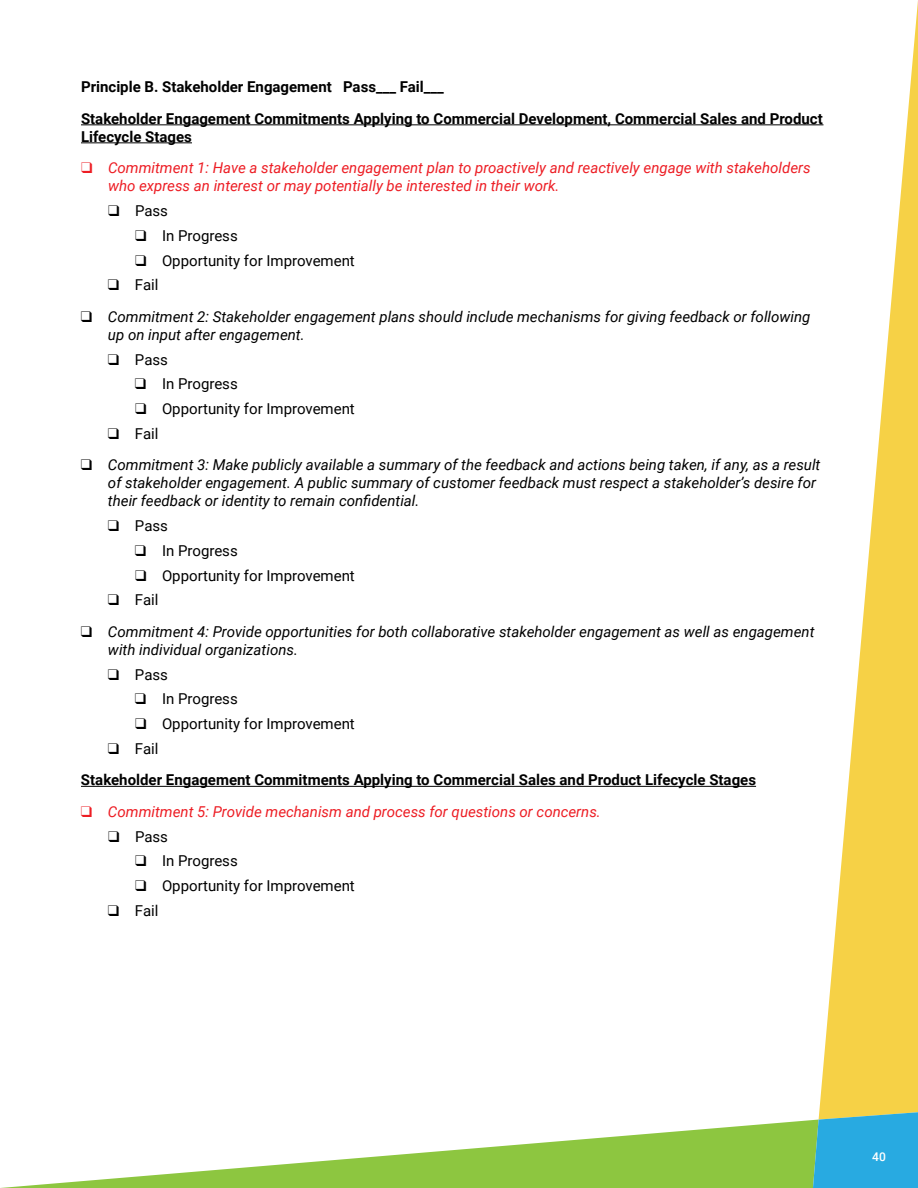
<style>
.page{position:relative;width:918px;height:1188px;background:#fff}
.page>*{position:absolute;margin:0;border:0;box-sizing:border-box;transform-origin:0 0}
.t1{font:italic 15px/18px "Roboto";color:#000}
.t2{font:700 15px/31.5px "Roboto";color:#000}
.t3{font:15px "Roboto";color:#000}
.t4{font:italic 15px/18px "Roboto";color:#ed1d24}
.t5{font:500 12px "Roboto";color:#fff}
.s1{font-weight:400}
</style>
<div class="page">
<svg style="left:1px;top:1120px;width:812px;height:68px"></svg>
<svg style="left:819px;top:1px;width:99px;height:1111px"></svg>
<svg style="left:813px;top:1112px;width:105px;height:76px"></svg>
<hr style="left:81px;top:124px;width:743px;height:1px;background:#000">
<hr style="left:81px;top:142px;width:111px;height:1px;background:#000">
<hr style="left:81px;top:786px;width:675px;height:1px;background:#000">
<p class="t2" style="left:81px;top:71px;width:743px">Principle B. Stakeholder Engagement Pass___ Fail___<br>Stakeholder Engagement Commitments Applying to Commercial Development, Commercial Sales and Product</p>
<p class="t2" style="left:81px;top:120px;width:113px">Lifecycle Stages</p>
<p class="t4" style="left:108px;top:158px;width:704px;text-indent:-27px">❑ Commitment 1: Have a stakeholder engagement plan to proactively and reactively engage with stakeholders who express an interest or may potentially be interested in their work.</p>
<p class="t3" style="left:108px;top:200px;width:62px">❑ Pass</p>
<p class="t3" style="left:135px;top:225px;width:104px">❑ In Progress</p>
<p class="t3" style="left:135px;top:250px;width:221px">❑ Opportunity for Improvement</p>
<p class="t3" style="left:108px;top:274px;width:52px">❑ Fail</p>
<p class="t1" style="left:108px;top:307px;width:704px;text-indent:-27px">❑ Commitment 2: Stakeholder engagement plans should include mechanisms for giving feedback or following up on input after engagement.</p>
<p class="t3" style="left:108px;top:349px;width:62px">❑ Pass</p>
<p class="t3" style="left:135px;top:373px;width:104px">❑ In Progress</p>
<p class="t3" style="left:135px;top:398px;width:221px">❑ Opportunity for Improvement</p>
<p class="t3" style="left:108px;top:423px;width:52px">❑ Fail</p>
<p class="t1" style="left:108px;top:455px;width:714px;text-indent:-27px">❑ Commitment 3: Make publicly available a summary of the feedback and actions being taken, if any, as a result of stakeholder engagement. A public summary of customer feedback must respect a stakeholder’s desire for their feedback or identity to remain confidential.</p>
<p class="t3" style="left:108px;top:515px;width:62px">❑ Pass</p>
<p class="t3" style="left:135px;top:540px;width:104px">❑ In Progress</p>
<p class="t3" style="left:135px;top:565px;width:221px">❑ Opportunity for Improvement</p>
<p class="t3" style="left:108px;top:589px;width:52px">❑ Fail</p>
<p class="t1" style="left:108px;top:622px;width:708px;text-indent:-27px">❑ Commitment 4: Provide opportunities for both collaborative stakeholder engagement as well as engagement with individual organizations.</p>
<p class="t3" style="left:108px;top:664px;width:62px">❑ Pass</p>
<p class="t3" style="left:135px;top:688px;width:104px">❑ In Progress</p>
<p class="t3" style="left:135px;top:713px;width:221px">❑ Opportunity for Improvement</p>
<p class="t2" style="left:81px;top:732px;width:677px;text-indent:27px">❑ <span class="s1">Fail<br></span>Stakeholder Engagement Commitments Applying to Commercial Sales and Product Lifecycle Stages</p>
<p class="t4" style="left:81px;top:802px;width:521px">❑ Commitment 5: Provide mechanism and process for questions or concerns.</p>
<p class="t3" style="left:108px;top:826px;width:62px">❑ Pass</p>
<p class="t3" style="left:135px;top:850px;width:104px">❑ In Progress</p>
<p class="t3" style="left:135px;top:875px;width:221px">❑ Opportunity for Improvement</p>
<p class="t3" style="left:108px;top:900px;width:52px">❑ Fail</p>
<p class="t5" style="left:872px;top:1149px;width:15px">40</p>
</div>
